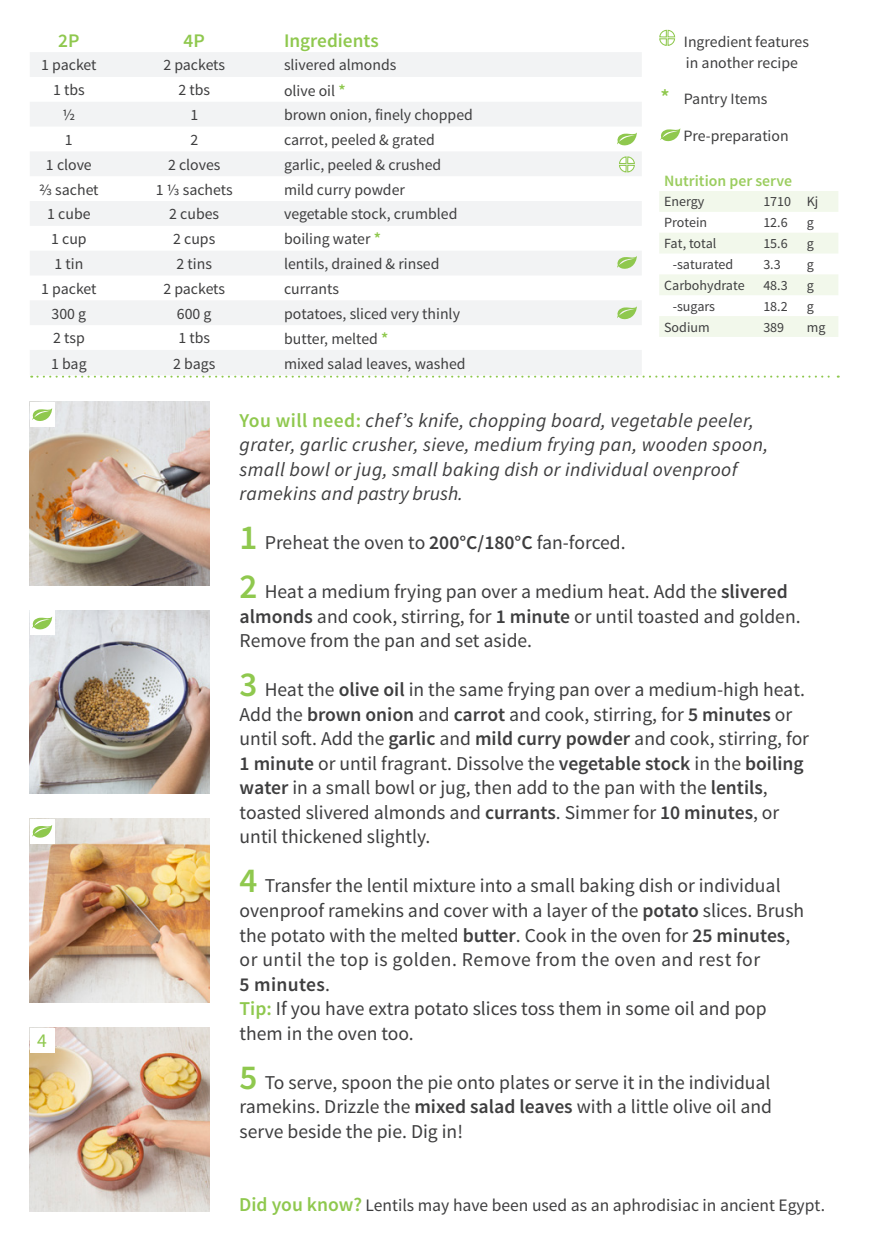
<style>
.page{position:relative;width:869px;height:1241px;background:#fff}
.page>*{position:absolute;margin:0;border:0;box-sizing:border-box;transform-origin:0 0}
.FRONT___BACK_Running{font:19.6px/24.5px "Source Sans Pro";color:#3e3e3f}
.FRONT___BACK_Running-2{font:italic 19.6px/24.5px "Source Sans Pro";letter-spacing:.02em;color:#3e3e3f}
.BACK_Numbers_on_Phot{font:19.6px "Source Sans Pro";color:#8fc84e}
.BACK_Table_Content_L{font:600 19.25px "Source Sans Pro";color:#8fc84e}
.BACK_Table_Header_CE{font:600 19.25px "Source Sans Pro";color:#8fc84e}
.FRONT___BACK_Running-3{font:17.5px "Source Sans Pro";color:#3e3e3f}
.BACK_Table_Content_L-2{font:15.75px "Source Sans Pro";color:#3e3e3f}
.BACK_Table_Content_C{font:15.75px "Source Sans Pro";color:#3e3e3f}
.BACK_Text_next_to_ta{font:15.75px/21px "Source Sans Pro";color:#3e3e3f}
.BACK_Text_next_to_ta-2{font:600 15.75px "Source Sans Pro";color:#9bcd5f}
.BACK_Text_next_to_ta-3{font:14px "Source Sans Pro";color:#3e3e3f}
.s1{font-weight:600;font-size:16.45px;color:#8fc84e}
.s2{font-weight:600;font-size:21px;color:#8fc84e}
.s3{font-weight:600;font-style:normal;color:#8fc84e}
.s4{font-weight:600;font-size:35px;color:#8fc84e}
.s5{font-weight:600}
.s6{font-weight:600;color:#8fc84e}
.s7{font-weight:600;font-size:19.6px;color:#8fc84e}
</style>
<div class="page">
<svg style="left:659px;top:29px;width:16px;height:17px"></svg>
<svg style="left:31px;top:375px;width:807px;height:2px"></svg>
<svg style="left:660px;top:128px;width:20px;height:13px"></svg>
<img style="left:30px;top:610px;width:180px;height:183px">
<img style="left:30px;top:1027px;width:180px;height:184px">
<img style="left:30px;top:402px;width:180px;height:183px">
<img style="left:30px;top:818px;width:180px;height:184px">
<div style="left:30px;top:1027px;width:25px;height:25px;background:#fff"></div>
<div style="left:30px;top:402px;width:25px;height:24px;background:#fff"></div>
<div style="left:30px;top:818px;width:25px;height:25px;background:#fff"></div>
<div style="left:30px;top:610px;width:25px;height:25px;background:#fff"></div>
<svg style="left:30px;top:52px;width:611px;height:323px;fill:#f2f3f4"></svg>
<svg style="left:659px;top:191px;width:179px;height:146px"></svg>
<svg style="left:32px;top:617px;width:20px;height:12px"></svg>
<svg style="left:32px;top:825px;width:20px;height:12px"></svg>
<svg style="left:32px;top:408px;width:20px;height:13px"></svg>
<svg style="left:616px;top:306px;width:20px;height:13px"></svg>
<svg style="left:616px;top:256px;width:20px;height:13px"></svg>
<svg style="left:616px;top:132px;width:20px;height:13px"></svg>
<svg style="left:618px;top:156px;width:17px;height:17px"></svg>
<p class="BACK_Table_Header_CE" style="left:58px;top:28px;width:23px">2P</p>
<p class="BACK_Table_Header_CE" style="left:183px;top:28px;width:23px">4P</p>
<p class="BACK_Table_Content_L" style="left:284px;top:28px;width:96px">Ingredients</p>
<p class="BACK_Table_Content_C" style="left:41px;top:55px;width:57px">1 packet</p>
<p class="BACK_Table_Content_C" style="left:163px;top:55px;width:63px">2 packets</p>
<p class="BACK_Table_Content_L-2" style="left:284px;top:55px;width:114px">slivered almonds</p>
<p class="BACK_Table_Content_C" style="left:53px;top:80px;width:33px">1 tbs</p>
<p class="BACK_Table_Content_C" style="left:178px;top:80px;width:33px">2 tbs</p>
<p class="BACK_Table_Content_L-2" style="left:284px;top:80px;width:63px">olive oil <span class="s1">*</span></p>
<p class="BACK_Table_Content_C" style="left:62px;top:105px;width:14px">½</p>
<p class="BACK_Table_Content_C" style="left:190px;top:105px;width:9px">1</p>
<p class="BACK_Table_Content_L-2" style="left:284px;top:105px;width:190px">brown onion, finely chopped</p>
<p class="BACK_Table_Content_C" style="left:65px;top:130px;width:9px">1</p>
<p class="BACK_Table_Content_C" style="left:190px;top:130px;width:9px">2</p>
<p class="BACK_Table_Content_L-2" style="left:284px;top:130px;width:152px">carrot, peeled &amp; grated</p>
<p class="BACK_Table_Content_C" style="left:46px;top:155px;width:47px">1 clove</p>
<p class="BACK_Table_Content_C" style="left:168px;top:155px;width:54px">2 cloves</p>
<p class="BACK_Table_Content_L-2" style="left:284px;top:155px;width:159px">garlic, peeled &amp; crushed</p>
<p class="BACK_Table_Content_C" style="left:39px;top:179px;width:61px">⅔ sachet</p>
<p class="BACK_Table_Content_C" style="left:156px;top:179px;width:78px">1 ⅓ sachets</p>
<p class="BACK_Table_Content_L-2" style="left:284px;top:179px;width:122px">mild curry powder</p>
<p class="BACK_Table_Content_C" style="left:47px;top:204px;width:45px">1 cube</p>
<p class="BACK_Table_Content_C" style="left:169px;top:204px;width:51px">2 cubes</p>
<p class="BACK_Table_Content_L-2" style="left:284px;top:204px;width:175px">vegetable stock, crumbled</p>
<p class="BACK_Table_Content_C" style="left:51px;top:229px;width:37px">1 cup</p>
<p class="BACK_Table_Content_C" style="left:173px;top:229px;width:44px">2 cups</p>
<p class="BACK_Table_Content_L-2" style="left:284px;top:229px;width:98px">boiling water <span class="s1">*</span></p>
<p class="BACK_Table_Content_C" style="left:54px;top:254px;width:30px">1 tin</p>
<p class="BACK_Table_Content_C" style="left:176px;top:254px;width:37px">2 tins</p>
<p class="BACK_Table_Content_L-2" style="left:284px;top:254px;width:157px">lentils, drained &amp; rinsed</p>
<p class="BACK_Table_Content_C" style="left:41px;top:279px;width:57px">1 packet</p>
<p class="BACK_Table_Content_C" style="left:163px;top:279px;width:63px">2 packets</p>
<p class="BACK_Table_Content_L-2" style="left:284px;top:279px;width:56px">currants</p>
<p class="BACK_Table_Content_C" style="left:52px;top:303px;width:36px">300 g</p>
<p class="BACK_Table_Content_C" style="left:177px;top:303px;width:36px">600 g</p>
<p class="BACK_Table_Content_L-2" style="left:284px;top:303px;width:177px">potatoes, sliced very thinly</p>
<p class="BACK_Table_Content_C" style="left:53px;top:328px;width:33px">2 tsp</p>
<p class="BACK_Table_Content_C" style="left:178px;top:328px;width:33px">1 tbs</p>
<p class="BACK_Table_Content_L-2" style="left:284px;top:329px;width:106px">butter, melted <span class="s1">*</span></p>
<p class="BACK_Table_Content_L-2" style="left:51px;top:353px;width:37px">1 bag</p>
<p class="BACK_Table_Content_L-2" style="left:173px;top:353px;width:44px">2 bags</p>
<p class="BACK_Table_Content_L-2" style="left:284px;top:353px;width:183px">mixed salad leaves, washed</p>
<p class="BACK_Text_next_to_ta" style="left:683px;top:31px;width:126px">Ingredient features in another recipe</p>
<p class="BACK_Text_next_to_ta" style="left:660px;top:89px;width:108px"><span class="s2">*</span> Pantry Items</p>
<p class="BACK_Text_next_to_ta" style="left:683px;top:126px;width:107px">Pre-preparation</p>
<p class="BACK_Text_next_to_ta-2" style="left:663px;top:171px;width:129px">Nutrition per serve</p>
<p class="BACK_Text_next_to_ta-3" style="left:663px;top:193px;width:42px">Energy</p>
<p class="BACK_Text_next_to_ta-3" style="left:763px;top:193px;width:29px">1710</p>
<p class="BACK_Text_next_to_ta-3" style="left:806px;top:193px;width:13px">Kj</p>
<p class="BACK_Text_next_to_ta-3" style="left:663px;top:214px;width:45px">Protein</p>
<p class="BACK_Text_next_to_ta-3" style="left:763px;top:214px;width:26px">12.6</p>
<p class="BACK_Text_next_to_ta-3" style="left:806px;top:214px;width:9px">g</p>
<p class="BACK_Text_next_to_ta-3" style="left:663px;top:235px;width:54px">Fat, total</p>
<p class="BACK_Text_next_to_ta-3" style="left:763px;top:235px;width:26px">15.6</p>
<p class="BACK_Text_next_to_ta-3" style="left:806px;top:235px;width:9px">g</p>
<p class="BACK_Text_next_to_ta-3" style="left:672px;top:256px;width:62px">-saturated</p>
<p class="BACK_Text_next_to_ta-3" style="left:763px;top:256px;width:19px">3.3</p>
<p class="BACK_Text_next_to_ta-3" style="left:806px;top:256px;width:9px">g</p>
<p class="BACK_Text_next_to_ta-3" style="left:663px;top:276px;width:82px">Carbohydrate</p>
<p class="BACK_Text_next_to_ta-3" style="left:763px;top:276px;width:26px">48.3</p>
<p class="BACK_Text_next_to_ta-3" style="left:806px;top:276px;width:9px">g</p>
<p class="BACK_Text_next_to_ta-3" style="left:672px;top:297px;width:44px">-sugars</p>
<p class="BACK_Text_next_to_ta-3" style="left:763px;top:297px;width:26px">18.2</p>
<p class="BACK_Text_next_to_ta-3" style="left:806px;top:297px;width:9px">g</p>
<p class="BACK_Text_next_to_ta-3" style="left:663px;top:318px;width:47px">Sodium</p>
<p class="BACK_Text_next_to_ta-3" style="left:763px;top:318px;width:22px">389</p>
<p class="BACK_Text_next_to_ta-3" style="left:806px;top:318px;width:20px">mg</p>
<p class="BACK_Numbers_on_Phot" style="left:37px;top:1028px;width:11px">4</p>
<p class="FRONT___BACK_Running-2" style="left:239px;top:408px;width:529px"><span class="s3">You will need:</span> chef’s knife, chopping board, vegetable peeler, grater, garlic crusher, sieve, medium frying pan, wooden spoon, small bowl or jug, small baking dish or individual ovenproof ramekins and pastry brush.</p>
<p class="FRONT___BACK_Running" style="left:239px;top:530px;width:387px"><span class="s4">1</span> Preheat the oven to <span class="s5">200°C/180°C</span> fan-forced.</p>
<p class="FRONT___BACK_Running" style="left:239px;top:579px;width:562px"><span class="s4">2</span> Heat a medium frying pan over a medium heat. Add the <span class="s5">slivered almonds</span> and cook, stirring, for <span class="s5">1 minute</span> or until toasted and golden.<br>Remove from the pan and set aside.</p>
<p class="FRONT___BACK_Running" style="left:239px;top:677px;width:570px"><span class="s4">3</span> Heat the <span class="s5">olive oil</span> in the same frying pan over a medium-high heat.<br>Add the <span class="s5">brown onion</span> and <span class="s5">carrot</span> and cook, stirring, for <span class="s5">5 minutes</span> or until soft. Add the <span class="s5">garlic</span> and <span class="s5">mild curry powder</span> and cook, stirring, for <span class="s5">1 minute</span> or until fragrant. Dissolve the <span class="s5">vegetable stock</span> in the <span class="s5">boiling water</span> in a small bowl or jug, then add to the pan with the <span class="s5">lentils</span>, toasted slivered almonds and <span class="s5">currants</span>. Simmer for <span class="s5">10 minutes</span>, or until thickened slightly.</p>
<p class="FRONT___BACK_Running" style="left:239px;top:873px;width:566px"><span class="s4">4</span> Transfer the lentil mixture into a small baking dish or individual ovenproof ramekins and cover with a layer of the <span class="s5">potato</span> slices. Brush the potato with the melted <span class="s5">butter</span>. Cook in the oven for <span class="s5">25 minutes</span>, or until the top is golden. Remove from the oven and rest for<br><span class="s5">5 minutes</span>.</p>
<p class="FRONT___BACK_Running" style="left:239px;top:996px;width:528px"><span class="s6">Tip:</span> If you have extra potato slices toss them in some oil and pop them in the oven too.</p>
<p class="FRONT___BACK_Running" style="left:239px;top:1069px;width:533px;text-align:justify"><span class="s4">5</span> To serve, spoon the pie onto plates or serve it in the individual ramekins. Drizzle the <span class="s5">mixed salad leaves</span> with a little olive oil and serve beside the pie. Dig in!</p>
<p class="FRONT___BACK_Running-3" style="left:239px;top:1194px;width:587px"><span class="s7">Did you know?</span> Lentils may have been used as an aphrodisiac in ancient Egypt.</p>
</div>
